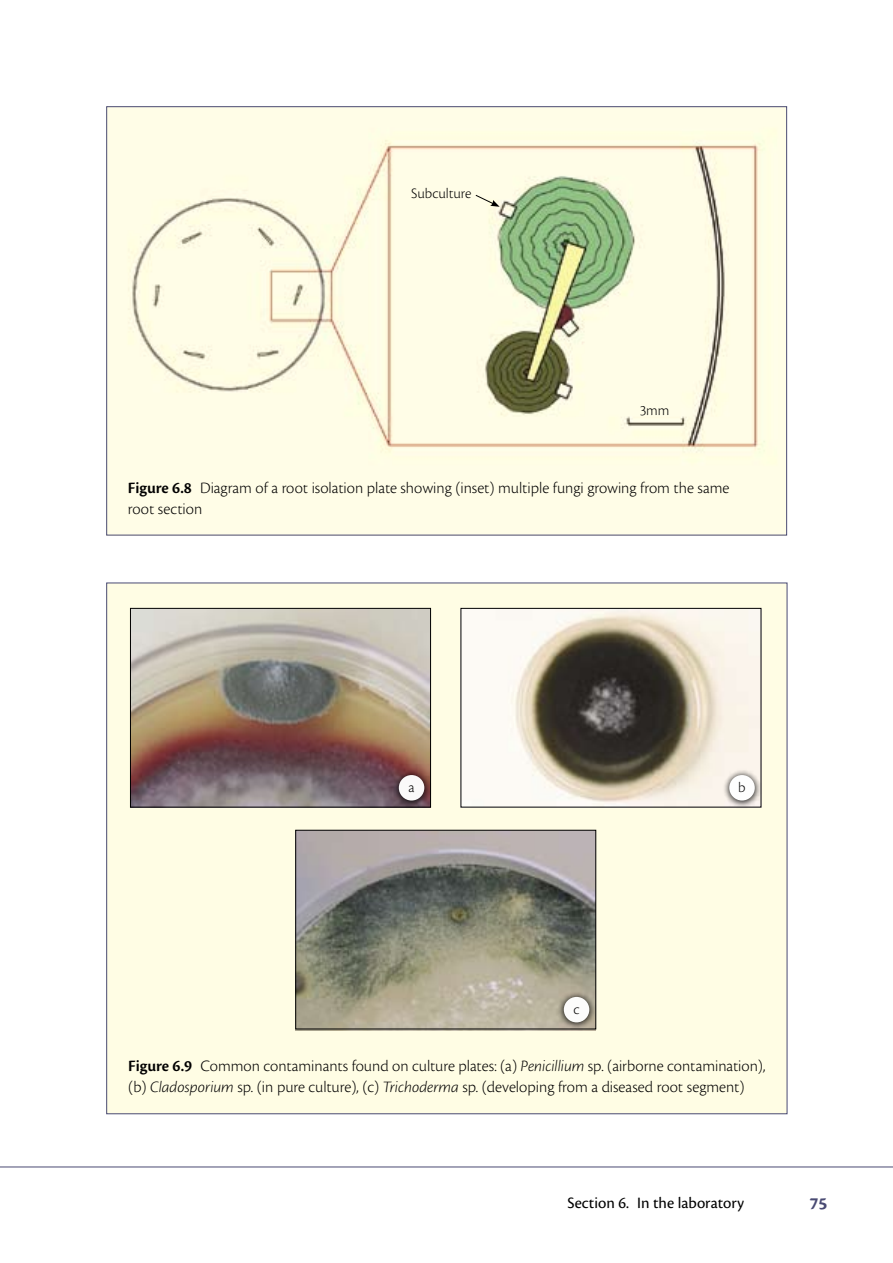
<style>
.page{position:relative;width:893px;height:1263px;background:#fff}
.page>*{position:absolute;margin:0;border:0;box-sizing:border-box;transform-origin:0 0}
.t1{font:700 18px "Cronos Pro";color:#494a73}
.t2{font:300 16.5px/21px "Cronos Pro";color:#000}
.t3{font:16.5px "Cronos Pro";color:#000}
.t4{font:300 15px "Cronos Pro";color:#000}
.s1{font-weight:600}
.s2{font-style:italic}
</style>
<div class="page">
<hr style="left:0;top:1167px;width:893px;height:1px;background:#494a73">
<div style="left:107px;top:583px;width:680px;height:531px;background:#fffde4"></div>
<img style="left:108px;top:108px;width:677px;height:425px">
<img style="left:132px;top:610px;width:297px;height:195px">
<div style="left:130px;top:608px;width:301px;height:199px;border:1px solid #000"></div>
<img style="left:463px;top:610px;width:296px;height:195px">
<div style="left:461px;top:608px;width:300px;height:199px;border:1px solid #000"></div>
<img style="left:296px;top:832px;width:298px;height:198px">
<div style="left:296px;top:830px;width:300px;height:199px;border:1px solid #000"></div>
<div style="left:390px;top:766px;width:53px;height:45px;background:#000;opacity:.95"></div>
<div style="left:399px;top:775px;width:25px;height:25px;background:#fff;border-radius:50%"></div>
<div style="left:555px;top:988px;width:53px;height:45px;background:#000;opacity:.95"></div>
<div style="left:564px;top:997px;width:25px;height:25px;background:#fff;border-radius:50%"></div>
<div style="left:720px;top:766px;width:53px;height:45px;background:#000;opacity:.95"></div>
<div style="left:729px;top:775px;width:26px;height:25px;background:#fff;border-radius:50%"></div>
<svg style="left:475px;top:195px;width:25px;height:12px"></svg>
<p class="t4" style="left:411px;top:185px;width:62px">Subculture</p>
<p class="t4" style="left:640px;top:401px;width:31px">3mm</p>
<p class="t2" style="left:128px;top:477px;width:603px"><span class="s1">Figure 6.8</span> Diagram of a root isolation plate showing (inset) multiple fungi growing from the same root section</p>
<p class="t4" style="left:408px;top:779px;width:8px">a</p>
<p class="t4" style="left:573px;top:1000px;width:8px">c</p>
<p class="t4" style="left:738px;top:779px;width:9px">b</p>
<p class="t2" style="left:128px;top:1055px;width:639px"><span class="s1">Figure 6.9</span> Common contaminants found on culture plates: (a) <span class="s2">Penicillium</span> sp. (airborne contamination), (b) <span class="s2">Cladosporium</span> sp. (in pure culture), (c) <span class="s2">Trichoderma</span> sp. (developing from a diseased root segment)</p>
<p class="t3" style="left:567px;top:1193px;width:178px">Section 6. In the laboratory</p>
<p class="t1" style="left:810px;top:1193px;width:19px">75</p>
</div>
